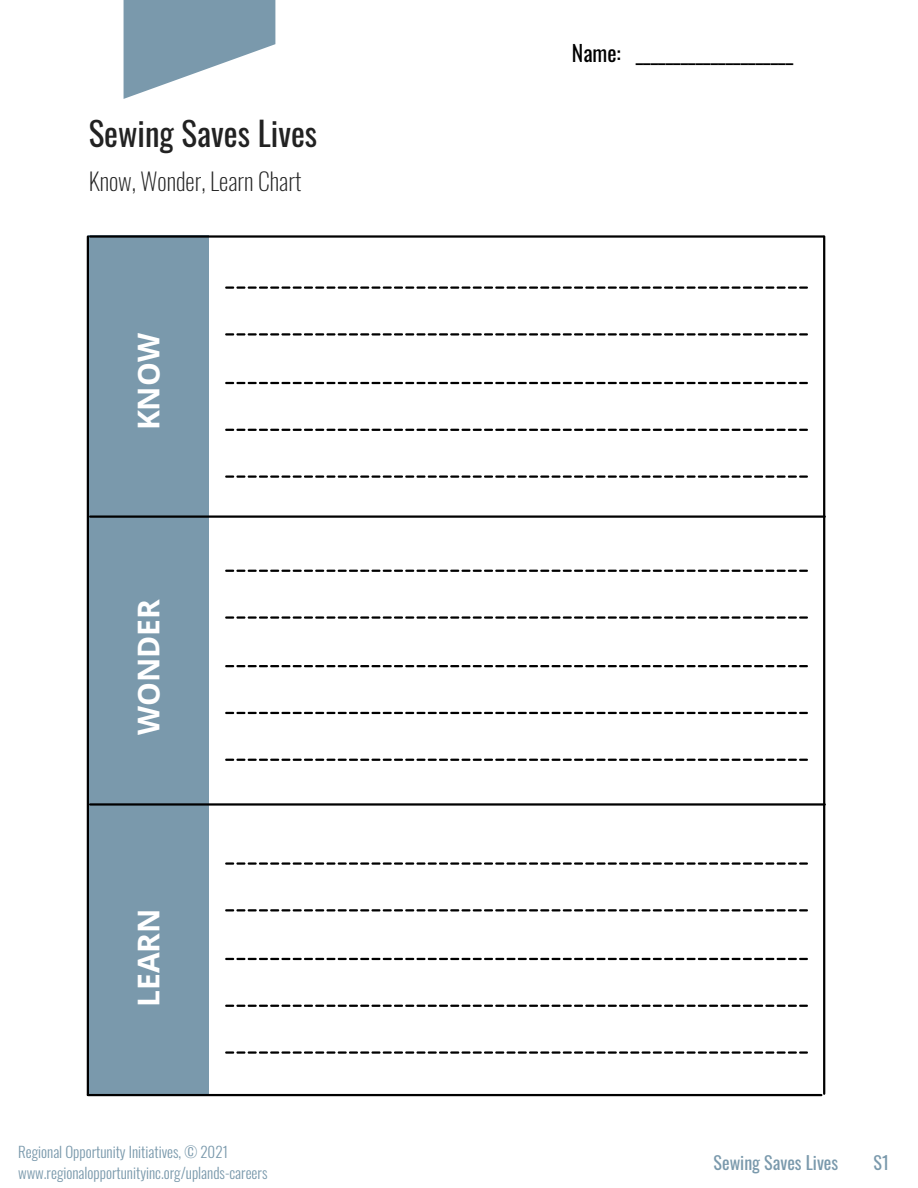
<style>
.page{position:relative;width:918px;height:1188px;background:#fff}
.page>*{position:absolute;margin:0;border:0;box-sizing:border-box;transform-origin:0 0}
.t1{font:33px "Oswald";color:#222}
.t2{font:700 30px "Open Sans";color:#fff}
.t3{font:200 24px "Oswald";color:#222}
.t4{font:21.75px "Oswald";color:#000}
.t5{font:18px "Oswald";color:#7a99ac}
.t6{font:300 15px/20.2px "Oswald";color:#7a99ac}
</style>
<div class="page">
<svg style="left:124px;top:0;width:151px;height:99px"></svg>
<div style="left:88px;top:235px;width:120px;height:861px;background:#7a99ac"></div>
<hr style="left:90px;top:235px;width:734px;height:3px;background:#000">
<hr style="left:90px;top:515px;width:735px;height:3px;background:#000">
<hr style="left:87px;top:237px;width:2px;height:858px;background:#000">
<hr style="left:88px;top:1094px;width:733px;height:2px;background:#000">
<hr style="left:823px;top:237px;width:2px;height:857px;background:#000">
<hr style="left:90px;top:803px;width:735px;height:3px;background:#000">
<svg style="left:225px;top:286px;width:583px;height:3px"></svg>
<svg style="left:225px;top:333px;width:583px;height:3px"></svg>
<svg style="left:225px;top:382px;width:583px;height:2px"></svg>
<svg style="left:225px;top:429px;width:583px;height:2px"></svg>
<svg style="left:225px;top:475px;width:583px;height:3px"></svg>
<svg style="left:225px;top:570px;width:583px;height:2px"></svg>
<svg style="left:225px;top:616px;width:583px;height:3px"></svg>
<svg style="left:225px;top:665px;width:583px;height:2px"></svg>
<svg style="left:225px;top:712px;width:583px;height:2px"></svg>
<svg style="left:225px;top:759px;width:583px;height:2px"></svg>
<svg style="left:225px;top:862px;width:583px;height:3px"></svg>
<svg style="left:225px;top:909px;width:583px;height:2px"></svg>
<svg style="left:225px;top:958px;width:583px;height:2px"></svg>
<svg style="left:225px;top:1005px;width:583px;height:2px"></svg>
<svg style="left:225px;top:1051px;width:583px;height:3px"></svg>
<p class="t1" style="left:89px;top:104px;width:230px">Sewing Saves Lives</p>
<p class="t3" style="left:89px;top:160px;width:214px">Know, Wonder, Learn Chart</p>
<p class="t2" style="left:127px;top:430px;width:99px;rotate:-90deg">KNOW</p>
<p class="t2" style="left:127px;top:735px;width:138px;rotate:-90deg">WONDER</p>
<p class="t2" style="left:127px;top:1007px;width:100px;rotate:-90deg">LEARN</p>
<p class="t4" style="left:572px;top:34px;width:223px">Name: _____________________</p>
<p class="t6" style="left:18px;top:1140px;width:251px">Regional Opportunity Initiatives, © 2021 www.regionalopportunityinc.org/uplands-careers</p>
<p class="t5" style="left:714px;top:1147px;width:126px">Sewing Saves Lives</p>
<p class="t5" style="left:874px;top:1147px;width:17px">S1</p>
</div>
